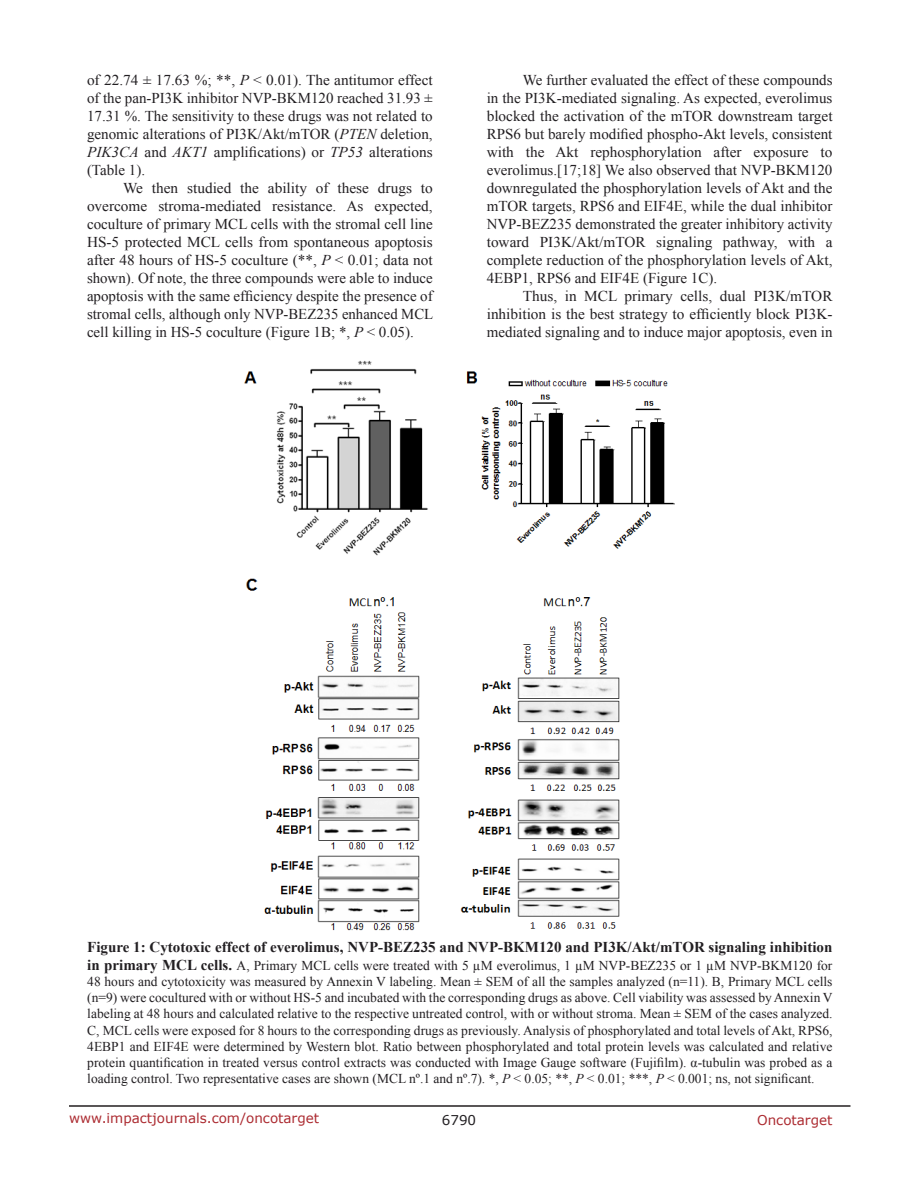
<style>
.page{position:relative;width:918px;height:1188px;background:#fff}
.page>*{position:absolute;margin:0;border:0;box-sizing:border-box;transform-origin:0 0}
.BodyText{font:15px/18px "Times New Roman";color:#221f22;text-align:justify}
.FigureText{font:700 15px "Times New Roman";color:#221f22}
.FigureText-2{font:13.5px/16.2px "Times New Roman";color:#221f22;text-align:justify}
.t1{font:13.5px "Verdana";color:#ac2b31}
.t2{font:13.5px "Verdana";color:#221f22}
.s1{font-style:italic}
.s2{font-weight:700;font-size:15px}
</style>
<div class="page">
<hr style="left:69px;top:1105px;width:781px;height:2px;background:#231f20">
<img style="left:244px;top:360px;width:431px;height:571px">
<p class="BodyText" style="left:87px;top:71px;width:347px">of 22.74 ± 17.63 %; **, <span class="s1">P</span> &lt; 0.01). The antitumor effect of the pan-PI3K inhibitor NVP-BKM120 reached 31.93 ± 17.31 %. The sensitivity to these drugs was not related to genomic alterations of PI3K/Akt/mTOR (<span class="s1">PTEN</span> deletion, <span class="s1">PIK3CA</span> and <span class="s1">AKT1</span> amplifications) or <span class="s1">TP53</span> alterations (Table 1).</p>
<p class="BodyText" style="left:87px;top:179px;width:348px;text-indent:36px">We then studied the ability of these drugs to overcome stroma-mediated resistance. As expected, coculture of primary MCL cells with the stromal cell line HS-5 protected MCL cells from spontaneous apoptosis after 48 hours of HS-5 coculture (**, <span class="s1">P</span> &lt; 0.01; data not shown). Of note, the three compounds were able to induce apoptosis with the same efficiency despite the presence of stromal cells, although only NVP-BEZ235 enhanced MCL cell killing in HS-5 coculture (Figure 1B; *, <span class="s1">P</span> &lt; 0.05).</p>
<p class="BodyText" style="left:487px;top:71px;width:347px;text-indent:36px">We further evaluated the effect of these compounds in the PI3K-mediated signaling. As expected, everolimus blocked the activation of the mTOR downstream target RPS6 but barely modified phospho-Akt levels, consistent with the Akt rephosphorylation after exposure to everolimus.[17;18] We also observed that NVP-BKM120 downregulated the phosphorylation levels of Akt and the mTOR targets, RPS6 and EIF4E, while the dual inhibitor NVP-BEZ235 demonstrated the greater inhibitory activity toward PI3K/Akt/mTOR signaling pathway, with a complete reduction of the phosphorylation levels of Akt, 4EBP1, RPS6 and EIF4E (Figure 1C).</p>
<p class="BodyText" style="left:487px;top:287px;width:347px;text-indent:36px">Thus, in MCL primary cells, dual PI3K/mTOR inhibition is the best strategy to efficiently block PI3K&shy;mediated signaling and to induce major apoptosis, even in</p>
<p class="FigureText" style="left:87px;top:936px;width:747px">Figure 1: Cytotoxic effect of everolimus, NVP-BEZ235 and NVP-BKM120 and PI3K/Akt/mTOR signaling inhibition</p>
<p class="FigureText-2" style="left:87px;top:957px;width:747px"><span class="s2">in primary MCL cells.</span> A, Primary MCL cells were treated with 5 µM everolimus, 1 µM NVP-BEZ235 or 1 µM NVP-BKM120 for 48 hours and cytotoxicity was measured by Annexin V labeling. Mean ± SEM of all the samples analyzed (n=11). B, Primary MCL cells (n=9) were cocultured with or without HS-5 and incubated with the corresponding drugs as above. Cell viability was assessed by Annexin V labeling at 48 hours and calculated relative to the respective untreated control, with or without stroma. Mean ± SEM of the cases analyzed.<br>C, MCL cells were exposed for 8 hours to the corresponding drugs as previously. Analysis of phosphorylated and total levels of Akt, RPS6, 4EBP1 and EIF4E were determined by Western blot. Ratio between phosphorylated and total protein levels was calculated and relative protein quantification in treated versus control extracts was conducted with Image Gauge software (Fujifilm). α-tubulin was probed as a loading control. Two representative cases are shown (MCL nº.1 and nº.7). *, <span class="s1">P</span> &lt; 0.05; **, <span class="s1">P</span> &lt; 0.01; ***, <span class="s1">P</span> &lt; 0.001; ns, not significant.</p>
<p class="t1" style="left:69px;top:1109px;width:252px">www.impactjournals.com/oncotarget</p>
<p class="t2" style="left:442px;top:1111px;width:36px">6790</p>
<p class="t1" style="left:757px;top:1111px;width:77px">Oncotarget</p>
</div>
